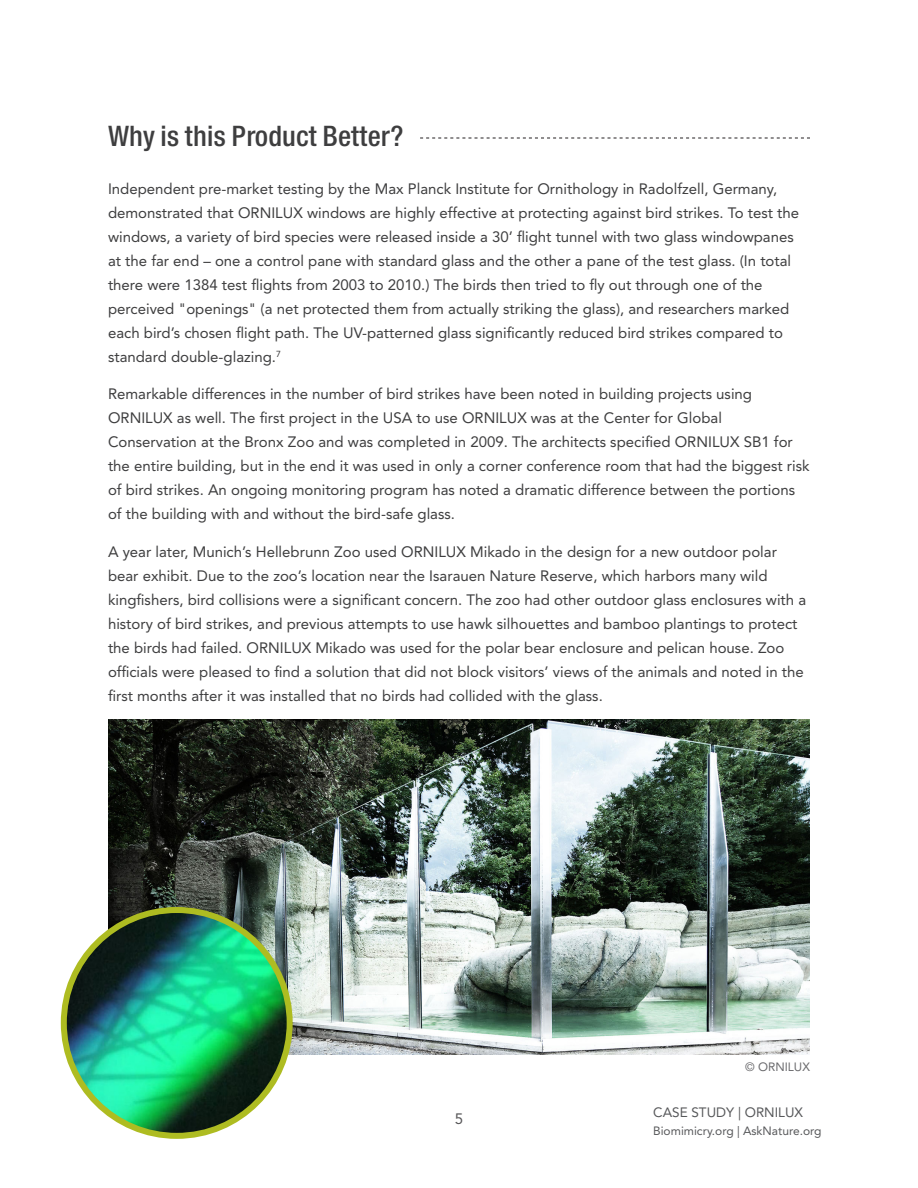
<style>
.page{position:relative;width:918px;height:1188px;background:#fff}
.page>*{position:absolute;margin:0;border:0;box-sizing:border-box;transform-origin:0 0}
.Page_Title{font:27px "Europa Gro Nr 2 SB Med Con";color:#3e3e3f}
.Body{font:15px/24px "Avenir LT Std";color:#3e3e3f}
.t1{font:15px "Avenir LT Std";color:#565557}
.t2{font:13.5px "Avenir LT Std";color:#57585a}
.t3{font:12px "Avenir LT Std";color:#57585a}
.subheading_white{font:12px "Avenir LT Std";color:#69696c}
</style>
<div class="page">
<svg style="left:420px;top:138px;width:390px;height:1px"></svg>
<img style="left:108px;top:719px;width:702px;height:336px">
<img style="left:64px;top:910px;width:226px;height:226px;border-radius:113px">
<div style="left:61px;top:907px;width:232px;height:232px;border:6px solid #aebc21;border-radius:50%"></div>
<p class="Page_Title" style="left:108px;top:121px;width:297px">Why is this Product Better?</p>
<p class="Body" style="left:108px;top:177px;width:693px">I ndependent pre-market testing by the Max Planck I nstitute for Ornithology in Radolfzell, Germany, demonstrated that ORNI LUX windows are highly effective at protecting against bird strikes. To test the windows, a variety of bird species were released inside a 30’ flight tunnel with two glass windowpanes at the far end – one a control pane with standard glass and the other a pane of the test glass. (I n total there were 1384 test flights from 2003 to 2010.) The birds then tried to fly out through one of the perceived "openings" (a net protected them from actually striking the glass), and researchers marked each bird’s chosen flight path. The UV-patterned glass significantly reduced bird strikes compared to standard double-glazing.<sup>7</sup></p>
<p class="Body" style="left:108px;top:382px;width:703px">Remarkable differences in the number of bird strikes have been noted in building projects using<br>ORNI LUX as well. The first project in the USA to use ORNI LUX was at the Center for Global Conservation at the Bronx Zoo and was completed in 2009. The architects specified ORNI LUX SB1 for the entire building, but in the end it was used in only a corner conference room that had the biggest risk of bird strikes. An ongoing monitoring program has noted a dramatic difference between the portions of the building with and without the bird-safe glass.</p>
<p class="Body" style="left:108px;top:540px;width:700px">A year later, Munich’s Hellebrunn Zoo used ORNI LUX Mikado in the design for a new outdoor polar bear exhibit. Due to the zoo’s location near the Isarauen Nature Reserve, which harbors many wild kingfishers, bird collisions were a significant concern. The zoo had other outdoor glass enclosures with a history of bird strikes, and previous attempts to use hawk silhouettes and bamboo plantings to protect the birds had failed. ORNI LUX Mikado was used for the polar bear enclosure and pelican house. Zoo officials were pleased to find a solution that did not block visitors’ views of the animals and noted in the first months after it was installed that no birds had collided with the glass.</p>
<p class="t1" style="left:455px;top:1110px;width:10px">5</p>
<p class="subheading_white" style="left:745px;top:1060px;width:66px">© ORNI LUX</p>
<p class="t2" style="left:653px;top:1105px;width:151px">CASE STUDY | ORNILUX</p>
<p class="t3" style="left:653px;top:1123px;width:170px">Biomimicry.org | AskNature.org</p>
</div>
